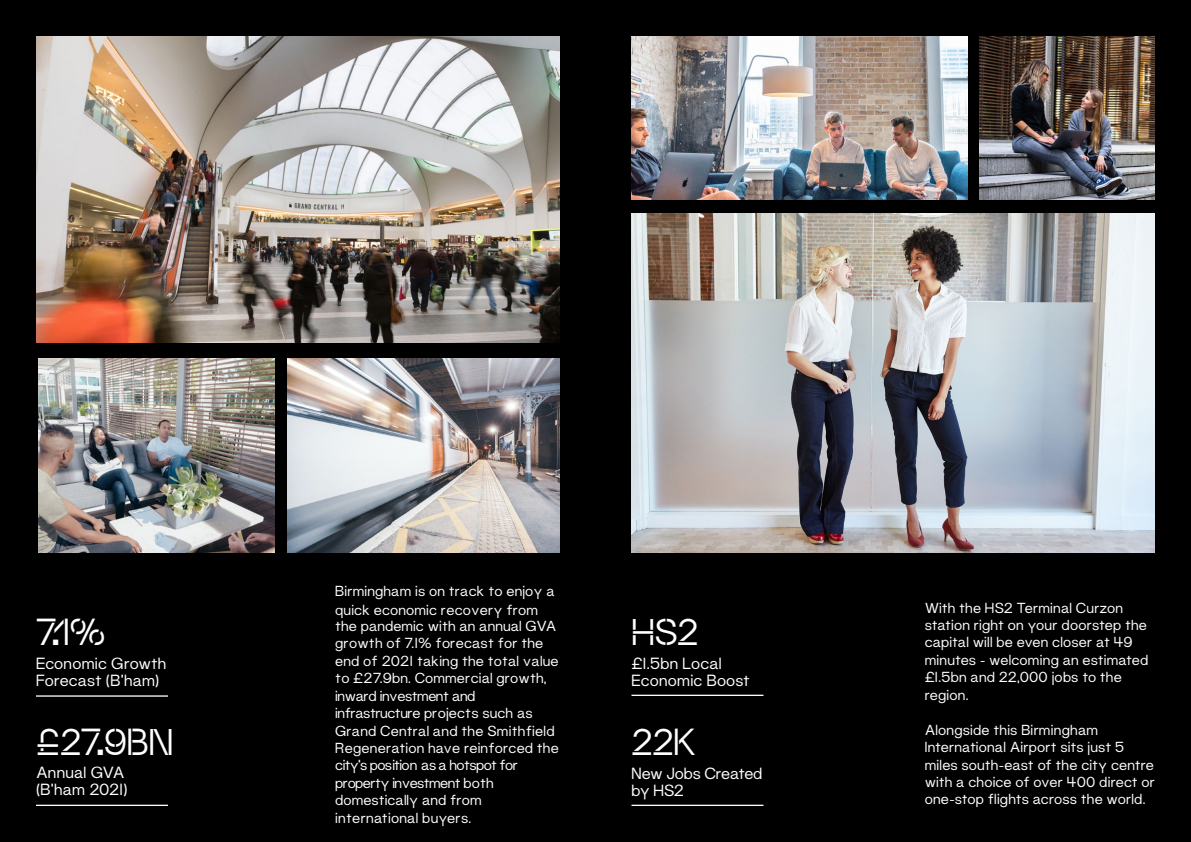
<style>
.page{position:relative;width:1191px;height:842px;background:#000}
.page>*{position:absolute;margin:0;border:0;box-sizing:border-box;transform-origin:0 0}
.t1{font:34.4px "SM Maxeville Saul Constructed";color:#fff}
.t2{font:15.7px/17.1px "Maxeville Tekst";letter-spacing:.005em;color:#fff}
.t3{font:15.7px/17.1px "Maxeville Tekst";letter-spacing:-.015em;color:#fff}
.t4{font:14.1px/17.4px "Maxeville Tekst";letter-spacing:.01em;color:#fff}
</style>
<div class="page">
<img style="left:38px;top:359px;width:236px;height:193px">
<img style="left:36px;top:36px;width:523px;height:307px">
<img style="left:288px;top:359px;width:271px;height:193px">
<img style="left:631px;top:214px;width:524px;height:338px">
<img style="left:979px;top:36px;width:176px;height:163px">
<img style="left:631px;top:36px;width:336px;height:163px">
<hr style="left:36px;top:805px;width:132px;height:1px;background:#fff">
<hr style="left:631px;top:805px;width:132px;height:1px;background:#fff">
<hr style="left:36px;top:695px;width:132px;height:2px;background:#fff">
<hr style="left:631px;top:695px;width:132px;height:1px;background:#fff">
<h1 class="t1" style="left:36px;top:607px;width:70px">7.1 %</h1>
<p class="t2" style="left:36px;top:655px;width:132px">Economic Growth<br>Forecast (B’ham)</p>
<h1 class="t1" style="left:36px;top:717px;width:139px">£27.9BN</h1>
<p class="t2" style="left:36px;top:763px;width:93px">Annual GVA (B’ham 2021)</p>
<p class="t4" style="left:335px;top:581px;width:221px;line-height:19px">Birmingham is on track to enjoy a quick economic recovery from</p>
<p class="t4" style="left:335px;top:617px;width:225px">the pandemic with an annual GVA growth of 7.1% forecast for the end of 2021 taking the total value to £27.9bn. Commercial growth, inward investment and infrastructure projects such as<br>Grand Central and the Smithfield<br>Regeneration have reinforced the city’s position as a hotspot for property investment both domestically and from international buyers.</p>
<h1 class="t1" style="left:631px;top:607px;width:68px">HS2</h1>
<p class="t2" style="left:631px;top:655px;width:120px">£1.5bn Local<br>Economic Boost</p>
<h1 class="t1" style="left:631px;top:717px;width:66px">22K</h1>
<p class="t3" style="left:631px;top:764px;width:132px">New Jobs Created by HS2</p>
<p class="t4" style="left:924px;top:599px;width:225px">With the HS2 Terminal Curzon station right on your doorstep the capital will be even closer at 49 minutes - welcoming an estimated £1.5bn and 22,000 jobs to the region.</p>
<p class="t4" style="left:924px;top:721px;width:232px">Alongside this Birmingham International Airport sits just 5 miles south-east of the city centre with a choice of over 400 direct or one-stop flights across the world.</p>
</div>
